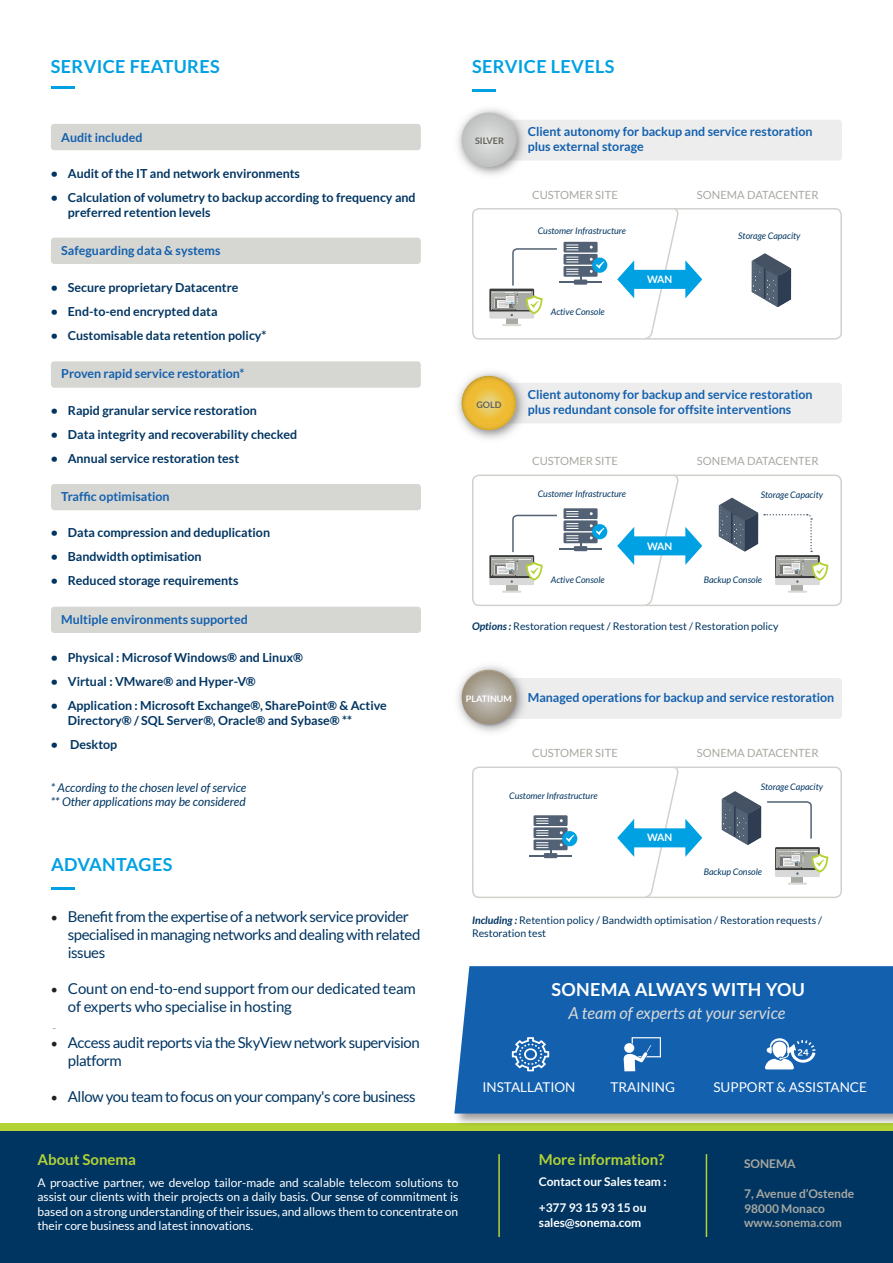
<style>
.page{position:relative;width:893px;height:1263px;background:#fff}
.page>*{position:absolute;margin:0;border:0;box-sizing:border-box;transform-origin:0 0}
.t1{font:700 18px "Lato";letter-spacing:.02em;color:#00a1e3}
.t2{font:700 18px "Lato";letter-spacing:.02em;color:#fff}
.t3{font:italic 16.5px "Lato";color:#d9dad6}
.t4{font:15px/18px "Lato";letter-spacing:-.03em;color:#003562}
.t5{font:15px/18px "Lato";letter-spacing:-.01em;color:#003562}
.t6{font:700 15px "Lato";color:#b3d234}
.t7{font:13.5px "Lato";color:#fff}
.t8{font:700 12.45px/15px "Lato";color:#003562}
.t9{font:700 12.45px/15px "Lato";color:#1360ae}
.t10{font:12px/14.4px "Lato";letter-spacing:-.005em;color:#fff;text-align:justify}
.t11{font:italic 12px/14.4px "Lato";color:#003562}
.t12{font:700 12px/14.4px "Lato";letter-spacing:-.005em;color:#fff}
.t13{font:700 12px/14.7px "Lato";color:#a8a8a1}
.t14{font:11.25px "Lato";color:#a8a8a1}
.t15{font:10.5px/12.6px "Lato";color:#003562}
.t16{font:700 10.35px "Lato";letter-spacing:-.03em;color:#fff}
.t17{font:italic 9px "Lato";color:#003562}
.t18{font:700 9px "Lato";color:#63635c}
.t19{font:700 9px "Lato";color:#fff}
.s1{font-family:"Minion Pro";font-size:18px;color:#231f20}
.s2{font-weight:700;font-style:italic}
</style>
<div class="page">
<div style="left:472px;top:120px;width:370px;height:40px;background:#ededed;border-radius:3px"></div>
<svg style="left:679px;top:208px;width:163px;height:215px"></svg>
<svg style="left:679px;top:474px;width:163px;height:245px"></svg>
<svg style="left:679px;top:766px;width:163px;height:132px"></svg>
<div style="left:51px;top:484px;width:370px;height:26px;background:#d6d6d2;border-radius:3px"></div>
<hr style="left:51px;top:86px;width:23px;height:2px;background:#00a1e3">
<hr style="left:51px;top:887px;width:23px;height:2px;background:#00a1e3">
<div style="left:51px;top:238px;width:370px;height:26px;background:#d6d6d2;border-radius:3px"></div>
<div style="left:51px;top:124px;width:370px;height:26px;background:#d6d6d2;border-radius:3px"></div>
<div style="left:51px;top:361px;width:370px;height:27px;background:#d6d6d2;border-radius:3px"></div>
<div style="left:51px;top:607px;width:370px;height:26px;background:#d6d6d2;border-radius:3px"></div>
<svg style="left:472px;top:89px;width:207px;height:809px"></svg>
<svg style="left:752px;top:253px;width:39px;height:54px"></svg>
<svg style="left:719px;top:498px;width:39px;height:53px"></svg>
<div style="left:791px;top:582px;width:12px;height:9px;background:#a8aba3"></div>
<svg style="left:788px;top:591px;width:19px;height:2px"></svg>
<div style="left:791px;top:874px;width:12px;height:9px;background:#a8aba3"></div>
<svg style="left:788px;top:883px;width:19px;height:2px"></svg>
<svg style="left:473px;top:767px;width:229px;height:130px"></svg>
<svg style="left:473px;top:209px;width:229px;height:130px"></svg>
<svg style="left:473px;top:475px;width:229px;height:130px"></svg>
<svg style="left:764px;top:514px;width:64px;height:71px"></svg>
<svg style="left:722px;top:791px;width:106px;height:86px"></svg>
<img style="left:457px;top:102px;width:74px;height:80px">
<svg style="left:461px;top:112px;width:55px;height:55px;background:#cacccb"></svg>
<img style="left:457px;top:659px;width:73px;height:80px">
<svg style="left:461px;top:669px;width:55px;height:55px;background:#aba495"></svg>
<img style="left:457px;top:365px;width:74px;height:81px">
<svg style="left:461px;top:376px;width:55px;height:54px;background:#e8bb3f"></svg>
<div style="left:0;top:1127px;width:893px;height:136px;background:#003562"></div>
<div style="left:0;top:1123px;width:893px;height:8px;background:#b3d234"></div>
<div style="left:453px;top:964px;width:440px;height:163px;background:#231f20;opacity:.45"></div>
<div style="left:454px;top:966px;width:439px;height:147px;background:#1360ae"></div>
<svg style="left:512px;top:1037px;width:37px;height:34px"></svg>
<svg style="left:765px;top:1035px;width:50px;height:34px"></svg>
<svg style="left:623px;top:1037px;width:38px;height:34px"></svg>
<hr style="left:498px;top:1154px;width:2px;height:83px;background:#b3d234">
<hr style="left:706px;top:1154px;width:1px;height:83px;background:#b3d234">
<h1 class="t1" style="left:51px;top:59px;width:170px">SERVICE FEATURES</h1>
<h1 class="t1" style="left:472px;top:59px;width:144px">SERVICE LEVELS</h1>
<p class="t9" style="left:61px;top:131px;width:83px">Audit included</p>
<p class="t8" style="left:51px;top:167px;width:251px">• Audit of the IT and network environments</p>
<p class="t8" style="left:68px;top:191px;width:349px;text-indent:-17px">• Calculation of volumetry to backup according to frequency and preferred retention levels</p>
<p class="t9" style="left:61px;top:244px;width:161px">Safeguarding data &amp; systems</p>
<p class="t8" style="left:51px;top:281px;width:189px">• Secure proprietary Datacentre</p>
<p class="t8" style="left:51px;top:305px;width:168px">• End-to-end encrypted data</p>
<p class="t8" style="left:51px;top:329px;width:217px">• Customisable data retention policy*</p>
<p class="t9" style="left:61px;top:366px;width:185px">Proven rapid service restoration*</p>
<p class="t8" style="left:51px;top:404px;width:207px">• Rapid granular service restoration</p>
<p class="t8" style="left:51px;top:428px;width:248px">• Data integrity and recoverability checked</p>
<p class="t8" style="left:51px;top:452px;width:190px">• Annual service restoration test</p>
<p class="t9" style="left:61px;top:488px;width:110px">Traffic optimisation</p>
<p class="t8" style="left:51px;top:526px;width:221px">• Data compression and deduplication</p>
<p class="t8" style="left:51px;top:550px;width:152px">• Bandwidth optimisation</p>
<p class="t8" style="left:51px;top:574px;width:189px">• Reduced storage requirements</p>
<p class="t9" style="left:61px;top:613px;width:188px">Multiple environments supported</p>
<p class="t8" style="left:51px;top:650px;width:254px">• Physical : Microsof Windows® and Linux®</p>
<p class="t8" style="left:51px;top:674px;width:206px">• Virtual : VMware® and Hyper-V®</p>
<p class="t8" style="left:68px;top:698px;width:320px;text-indent:-17px">• Application : Microsoft Exchange®, SharePoint® &amp; Active<br>Directory® / SQL Server®, Oracle® and Sybase® **</p>
<p class="t8" style="left:51px;top:737px;width:68px">• Desktop</p>
<p class="t11" style="left:51px;top:781px;width:197px">* According to the chosen level of service ** Other applications may be considered</p>
<h1 class="t1" style="left:51px;top:858px;width:123px">ADVANTAGES</h1>
<p class="t4" style="left:68px;top:907px;width:354px;text-indent:-17px"><span class="s1">•</span> Benefit from the expertise of a network service provider specialised in managing networks and dealing with related issues</p>
<p class="t5" style="left:68px;top:980px;width:350px;text-indent:-17px"><span class="s1">•</span> Count on end-to-end support from our dedicated team of experts who specialise in hosting</p>
<p class="t4" style="left:68px;top:1034px;width:353px;text-indent:-17px"><span class="s1">•</span> Access audit reports via the SkyView network supervision platform</p>
<p class="t4" style="left:51px;top:1088px;width:366px"><span class="s1">•</span> Allow you team to focus on your company's core business</p>
<p class="t18" style="left:475px;top:137px;width:30px">SILVER</p>
<p class="t9" style="left:528px;top:125px;width:286px">Client autonomy for backup and service restoration plus external storage</p>
<p class="t14" style="left:532px;top:191px;width:87px">CUSTOMER SITE</p>
<p class="t17" style="left:538px;top:227px;width:90px">Customer Infrastructure</p>
<p class="t17" style="left:551px;top:308px;width:55px">Active Console</p>
<p class="t16" style="left:647px;top:275px;width:27px">WAN</p>
<p class="t14" style="left:697px;top:191px;width:123px">SONEMA DATACENTER</p>
<p class="t17" style="left:738px;top:232px;width:64px">Storage Capacity</p>
<p class="t18" style="left:476px;top:401px;width:27px">GOLD</p>
<p class="t9" style="left:528px;top:388px;width:286px">Client autonomy for backup and service restoration plus redundant console for offsite interventions</p>
<p class="t14" style="left:532px;top:457px;width:87px">CUSTOMER SITE</p>
<p class="t17" style="left:538px;top:491px;width:90px">Customer Infrastructure</p>
<p class="t16" style="left:647px;top:542px;width:27px">WAN</p>
<p class="t14" style="left:697px;top:457px;width:123px">SONEMA DATACENTER</p>
<p class="t17" style="left:761px;top:491px;width:64px">Storage Capacity</p>
<p class="t17" style="left:704px;top:576px;width:60px">Backup Console</p>
<p class="t17" style="left:551px;top:576px;width:55px">Active Console</p>
<p class="t15" style="left:472px;top:621px;width:308px"><span class="s2">Options :</span> Restoration request / Restoration test / Restoration policy</p>
<p class="t19" style="left:466px;top:695px;width:47px">PLATINUM</p>
<p class="t9" style="left:528px;top:691px;width:308px">Managed operations for backup and service restoration</p>
<p class="t14" style="left:532px;top:749px;width:87px">CUSTOMER SITE</p>
<p class="t14" style="left:697px;top:749px;width:123px">SONEMA DATACENTER</p>
<p class="t17" style="left:509px;top:792px;width:90px">Customer Infrastructure</p>
<p class="t16" style="left:647px;top:833px;width:27px">WAN</p>
<p class="t17" style="left:761px;top:783px;width:64px">Storage Capacity</p>
<p class="t17" style="left:704px;top:868px;width:60px">Backup Console</p>
<p class="t15" style="left:472px;top:915px;width:352px"><span class="s2">Including :</span> Retention policy / Bandwidth optimisation / Restoration requests /<br>Restoration test</p>
<h1 class="t2" style="left:551px;top:982px;width:255px">SONEMA ALWAYS WITH YOU</h1>
<h2 class="t3" style="left:569px;top:1006px;width:218px">A team of experts at your service</h2>
<p class="t7" style="left:482px;top:1082px;width:95px">INSTALLATION</p>
<p class="t7" style="left:713px;top:1082px;width:155px">SUPPORT &amp; ASSISTANCE</p>
<p class="t7" style="left:610px;top:1082px;width:66px">TRAINING</p>
<p class="t6" style="left:38px;top:1153px;width:100px">About Sonema</p>
<p class="t10" style="left:38px;top:1176px;width:422px">A proactive partner, we develop tailor-made and scalable telecom solutions to assist our clients with their projects on a daily basis. Our sense of commitment is based on a strong understanding of their issues, and allows them to concentrate on their core business and latest innovations.</p>
<p class="t6" style="left:539px;top:1153px;width:127px">More information?</p>
<p class="t12" style="left:539px;top:1175px;width:129px">Contact our Sales team :</p>
<p class="t12" style="left:539px;top:1201px;width:109px">+377 93 15 93 15 ou sales@sonema.com</p>
<p class="t13" style="left:744px;top:1157px;width:53px">SONEMA</p>
<p class="t13" style="left:744px;top:1187px;width:112px">7, Avenue d’Ostende<br>98000 Monaco www.sonema.com</p>
</div>
